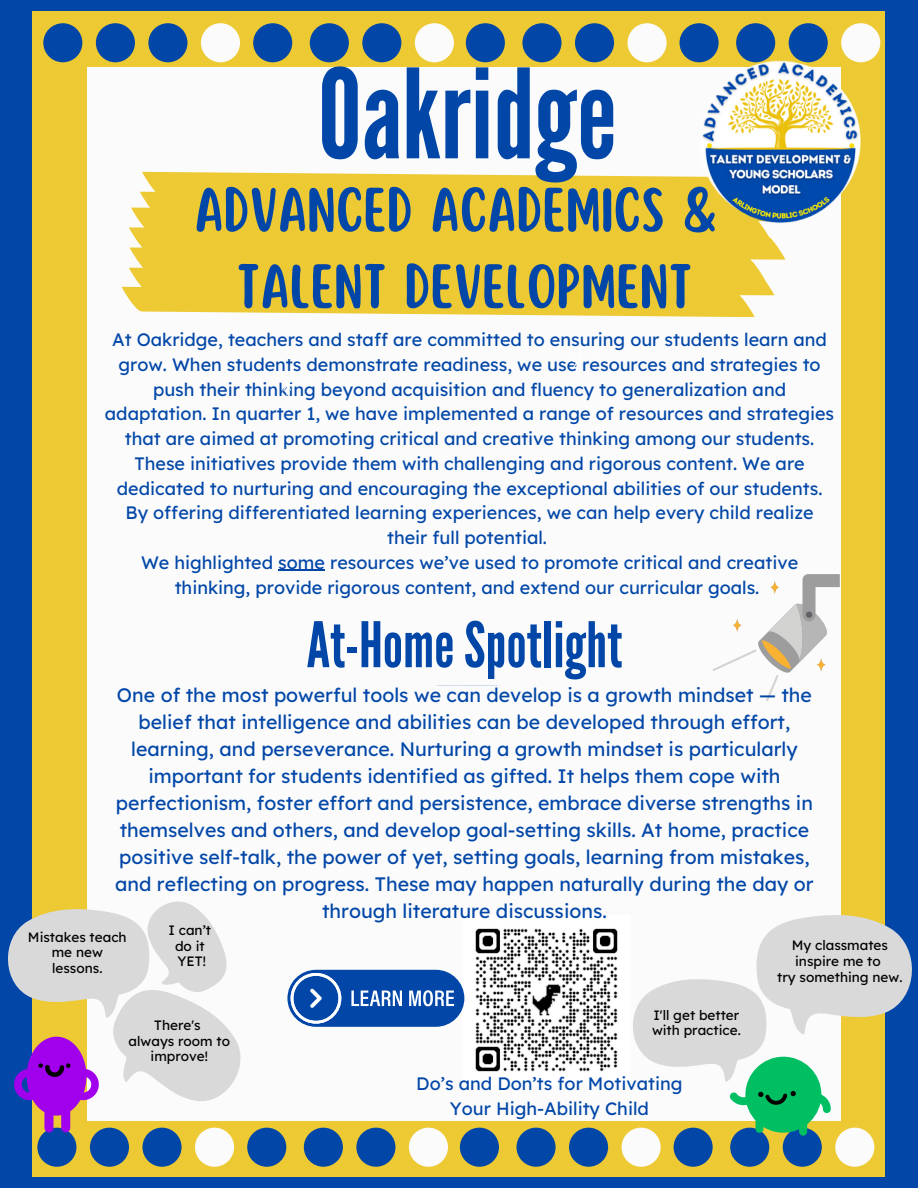
<style>
.page{position:relative;width:918px;height:1188px;background:#0247a8}
.page>*{position:absolute;margin:0;border:0;box-sizing:border-box;transform-origin:0 0}
.t1{font:123.75px "League Gothic";color:#0247a8}
.t2{font:62.7px "League Gothic";color:#0247a8}
.t3{font:55.2px/76.5px "Scripter";color:#0247a8;text-align:center}
.t4{font:19.5px/27px "Lexend Deca";color:#0247a8;text-align:center}
.t5{font:18px/24.8px "Lexend Deca";color:#0247a8;text-align:center}
.t6{font:13.5px/15.8px "Lexend Deca";color:#000001;text-align:center}
</style>
<div class="page">
<div style="left:33px;top:11px;width:852px;height:1165px;background:#edca33"></div>
<div style="left:88px;top:67px;width:753px;height:1054px;background:#fbfbfb"></div>
<svg style="left:133px;top:172px;width:652px;height:88px;background:#eece46"></svg>
<div style="left:43px;top:23px;width:39px;height:39px;background:#0247a8;border-radius:50%"></div>
<div style="left:96px;top:23px;width:39px;height:39px;background:#0247a8;border-radius:50%"></div>
<div style="left:148px;top:23px;width:40px;height:39px;background:#0247a8;border-radius:50%"></div>
<div style="left:201px;top:23px;width:39px;height:39px;background:#fbfbfb;border-radius:50%"></div>
<div style="left:253px;top:23px;width:39px;height:39px;background:#0247a8;border-radius:50%"></div>
<div style="left:310px;top:23px;width:39px;height:39px;background:#0247a8;border-radius:50%"></div>
<div style="left:362px;top:23px;width:39px;height:39px;background:#0247a8;border-radius:50%"></div>
<div style="left:415px;top:23px;width:39px;height:39px;background:#fbfbfb;border-radius:50%"></div>
<div style="left:466px;top:23px;width:39px;height:39px;background:#0247a8;border-radius:50%"></div>
<div style="left:522px;top:23px;width:40px;height:39px;background:#0247a8;border-radius:50%"></div>
<div style="left:575px;top:23px;width:39px;height:39px;background:#0247a8;border-radius:50%"></div>
<div style="left:627px;top:23px;width:40px;height:39px;background:#fbfbfb;border-radius:50%"></div>
<div style="left:680px;top:23px;width:39px;height:39px;background:#0247a8;border-radius:50%"></div>
<div style="left:736px;top:23px;width:39px;height:39px;background:#0247a8;border-radius:50%"></div>
<div style="left:789px;top:23px;width:39px;height:39px;background:#0247a8;border-radius:50%"></div>
<div style="left:841px;top:23px;width:39px;height:39px;background:#fbfbfb;border-radius:50%"></div>
<div style="left:37px;top:1128px;width:39px;height:39px;background:#0247a8;border-radius:50%"></div>
<div style="left:90px;top:1128px;width:39px;height:39px;background:#0247a8;border-radius:50%"></div>
<div style="left:142px;top:1128px;width:40px;height:39px;background:#0247a8;border-radius:50%"></div>
<div style="left:195px;top:1128px;width:39px;height:39px;background:#fbfbfb;border-radius:50%"></div>
<div style="left:247px;top:1128px;width:39px;height:39px;background:#0247a8;border-radius:50%"></div>
<div style="left:304px;top:1128px;width:39px;height:39px;background:#0247a8;border-radius:50%"></div>
<div style="left:356px;top:1128px;width:39px;height:39px;background:#0247a8;border-radius:50%"></div>
<div style="left:409px;top:1128px;width:39px;height:39px;background:#fbfbfb;border-radius:50%"></div>
<div style="left:460px;top:1128px;width:39px;height:39px;background:#0247a8;border-radius:50%"></div>
<div style="left:516px;top:1128px;width:40px;height:39px;background:#0247a8;border-radius:50%"></div>
<div style="left:569px;top:1128px;width:39px;height:39px;background:#0247a8;border-radius:50%"></div>
<div style="left:622px;top:1128px;width:39px;height:39px;background:#fbfbfb;border-radius:50%"></div>
<div style="left:674px;top:1128px;width:39px;height:39px;background:#0247a8;border-radius:50%"></div>
<div style="left:730px;top:1128px;width:39px;height:39px;background:#0247a8;border-radius:50%"></div>
<div style="left:783px;top:1128px;width:39px;height:39px;background:#0247a8;border-radius:50%"></div>
<div style="left:835px;top:1128px;width:39px;height:39px;background:#fbfbfb;border-radius:50%"></div>
<img style="left:698px;top:60px;width:165px;height:167px">
<svg style="left:713px;top:574px;width:127px;height:127px"></svg>
<hr style="left:278px;top:570px;width:47px;height:1px;background:#0247a8">
<div style="left:745px;top:1057px;width:76px;height:76px;background:#00bf63;border-radius:50%"></div>
<svg style="left:730px;top:1091px;width:101px;height:44px"></svg>
<svg style="left:633px;top:915px;width:279px;height:167px"></svg>
<img style="left:464px;top:928px;width:154px;height:144px">
<svg style="left:287px;top:970px;width:177px;height:57px"></svg>
<svg style="left:122px;top:208px;width:652px;height:109px;background:#eccc3f"></svg>
<svg style="left:7px;top:894px;width:234px;height:238px"></svg>
<h1 class="t1" style="left:318px;top:43px;width:300px">Oakridge</h1>
<h3 class="t3" style="left:194px;top:174px;width:524px">ADVANCED ACADEMICS &amp;<br>TALENT DEVELOPMENT</h3>
<p class="t5" style="left:105px;top:327px;width:731px">At Oakridge, teachers and staff are committed to ensuring our students learn and grow. When students demonstrate readiness, we use resources and strategies to push their thinking beyond acquisition and fluency to generalization and adaptation. In quarter 1, we have implemented a range of resources and strategies that are aimed at promoting critical and creative thinking among our students.<br>These initiatives provide them with challenging and rigorous content. We are dedicated to nurturing and encouraging the exceptional abilities of our students.<br>By offering differentiated learning experiences, we can help every child realize their full potential.<br>We highlighted some resources we’ve used to promote critical and creative thinking, provide rigorous content, and extend our curricular goals.</p>
<h2 class="t2" style="left:307px;top:609px;width:317px">At-HomeSpotlight</h2>
<p class="t4" style="left:115px;top:681px;width:700px">One of the most powerful tools we can develop is a growth mindset — the belief that intelligence and abilities can be developed through effort, learning, and perseverance. Nurturing a growth mindset is particularly important for students identified as gifted. It helps them cope with perfectionism, foster effort and persistence, embrace diverse strengths in themselves and others, and develop goal-setting skills. At home, practice positive self-talk, the power of yet, setting goals, learning from mistakes, and reflecting on progress. These may happen naturally during the day or through literature discussions.</p>
<p class="t6" style="left:28px;top:929px;width:100px">Mistakes teach me new lessons.</p>
<p class="t6" style="left:169px;top:922px;width:44px">I can’t do it<br>YET!</p>
<p class="t6" style="left:777px;top:937px;width:127px">My classmates inspire me to<br>try something new.</p>
<p class="t6" style="left:129px;top:1017px;width:103px">There's<br>always room to improve!</p>
<p class="t6" style="left:652px;top:1007px;width:90px;text-align:left">I'll get better with practice.</p>
<p class="t5" style="left:416px;top:1071px;width:268px">Do’s and Don’ts for Motivating<br>Your High-Ability Child</p>
</div>
